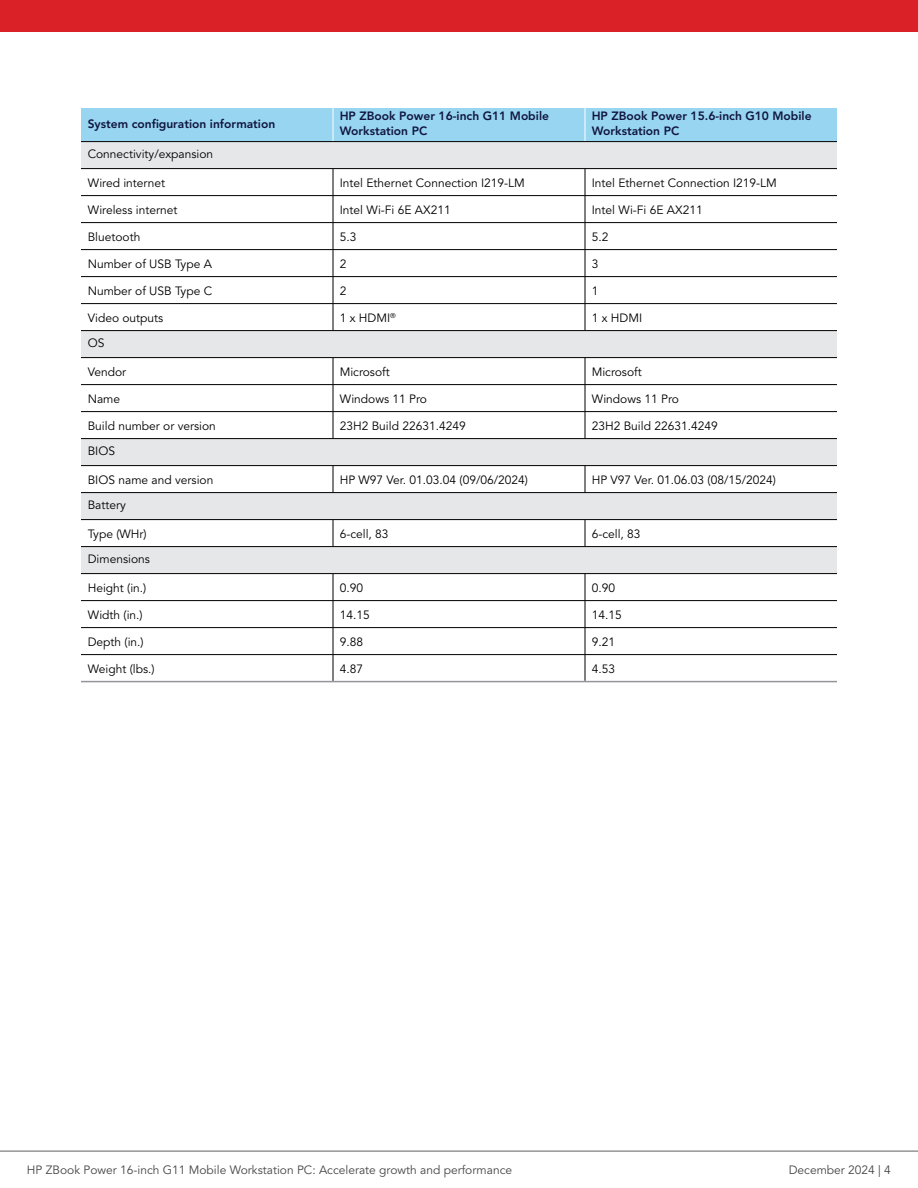
<style>
.page{position:relative;width:918px;height:1188px;background:#fff}
.page>*{position:absolute;margin:0;border:0;box-sizing:border-box;transform-origin:0 0}
.t1{font:12px "Avenir LT Pro";color:#000}
.t2{font:800 12px/14.4px "Avenir LT Pro";color:#10153e}
.t3{font:12px "Avenir LT Pro";color:#464547}
</style>
<div class="page">
<div style="left:81px;top:108px;width:756px;height:33px;background:#98d5f1"></div>
<svg style="left:81px;top:142px;width:756px;height:431px"></svg>
<hr style="left:333px;top:108px;width:1px;height:33px;background:#fff">
<hr style="left:585px;top:108px;width:1px;height:33px;background:#fff">
<hr style="left:81px;top:141px;width:252px;height:1px;background:#000">
<hr style="left:333px;top:141px;width:252px;height:1px;background:#000">
<hr style="left:585px;top:141px;width:252px;height:1px;background:#000">
<hr style="left:81px;top:195px;width:252px;height:1px;background:#000">
<hr style="left:333px;top:195px;width:252px;height:1px;background:#000">
<hr style="left:585px;top:195px;width:252px;height:1px;background:#000">
<hr style="left:81px;top:222px;width:252px;height:1px;background:#000">
<hr style="left:333px;top:222px;width:252px;height:1px;background:#000">
<hr style="left:585px;top:222px;width:252px;height:1px;background:#000">
<hr style="left:81px;top:249px;width:252px;height:1px;background:#000">
<hr style="left:333px;top:249px;width:252px;height:1px;background:#000">
<hr style="left:585px;top:249px;width:252px;height:1px;background:#000">
<hr style="left:81px;top:276px;width:252px;height:1px;background:#000">
<hr style="left:333px;top:276px;width:252px;height:1px;background:#000">
<hr style="left:585px;top:276px;width:252px;height:1px;background:#000">
<hr style="left:81px;top:303px;width:252px;height:1px;background:#000">
<hr style="left:333px;top:303px;width:252px;height:1px;background:#000">
<svg style="left:333px;top:169px;width:1px;height:161px"></svg>
<hr style="left:585px;top:303px;width:252px;height:1px;background:#000">
<svg style="left:585px;top:169px;width:1px;height:161px"></svg>
<hr style="left:81px;top:384px;width:252px;height:1px;background:#000">
<hr style="left:333px;top:384px;width:252px;height:1px;background:#000">
<hr style="left:585px;top:384px;width:252px;height:1px;background:#000">
<hr style="left:81px;top:411px;width:252px;height:1px;background:#000">
<hr style="left:333px;top:411px;width:252px;height:1px;background:#000">
<svg style="left:333px;top:358px;width:1px;height:80px"></svg>
<hr style="left:585px;top:411px;width:252px;height:1px;background:#000">
<svg style="left:585px;top:358px;width:1px;height:80px"></svg>
<svg style="left:333px;top:466px;width:1px;height:26px"></svg>
<svg style="left:585px;top:466px;width:1px;height:26px"></svg>
<svg style="left:333px;top:520px;width:1px;height:26px"></svg>
<svg style="left:585px;top:520px;width:1px;height:26px"></svg>
<hr style="left:81px;top:600px;width:252px;height:1px;background:#000">
<hr style="left:333px;top:600px;width:252px;height:1px;background:#000">
<hr style="left:585px;top:600px;width:252px;height:1px;background:#000">
<hr style="left:81px;top:627px;width:252px;height:1px;background:#000">
<hr style="left:333px;top:627px;width:252px;height:1px;background:#000">
<hr style="left:585px;top:627px;width:252px;height:1px;background:#000">
<hr style="left:81px;top:168px;width:252px;height:1px;background:#000">
<hr style="left:333px;top:168px;width:252px;height:1px;background:#000">
<hr style="left:585px;top:168px;width:252px;height:1px;background:#000">
<hr style="left:81px;top:330px;width:252px;height:1px;background:#000">
<hr style="left:333px;top:330px;width:252px;height:1px;background:#000">
<hr style="left:585px;top:330px;width:252px;height:1px;background:#000">
<hr style="left:81px;top:357px;width:252px;height:1px;background:#000">
<hr style="left:333px;top:357px;width:252px;height:1px;background:#000">
<hr style="left:585px;top:357px;width:252px;height:1px;background:#000">
<hr style="left:81px;top:438px;width:252px;height:1px;background:#000">
<hr style="left:333px;top:438px;width:252px;height:1px;background:#000">
<hr style="left:585px;top:438px;width:252px;height:1px;background:#000">
<hr style="left:81px;top:465px;width:252px;height:1px;background:#000">
<hr style="left:333px;top:465px;width:252px;height:1px;background:#000">
<hr style="left:585px;top:465px;width:252px;height:1px;background:#000">
<hr style="left:81px;top:492px;width:252px;height:1px;background:#000">
<hr style="left:333px;top:492px;width:252px;height:1px;background:#000">
<hr style="left:585px;top:492px;width:252px;height:1px;background:#000">
<hr style="left:81px;top:519px;width:252px;height:1px;background:#000">
<hr style="left:333px;top:519px;width:252px;height:1px;background:#000">
<hr style="left:585px;top:519px;width:252px;height:1px;background:#000">
<hr style="left:81px;top:546px;width:252px;height:1px;background:#000">
<hr style="left:333px;top:546px;width:252px;height:1px;background:#000">
<hr style="left:585px;top:546px;width:252px;height:1px;background:#000">
<hr style="left:81px;top:654px;width:252px;height:1px;background:#000">
<hr style="left:333px;top:654px;width:252px;height:1px;background:#000">
<hr style="left:585px;top:654px;width:252px;height:1px;background:#000">
<svg style="left:585px;top:574px;width:1px;height:107px"></svg>
<hr style="left:81px;top:681px;width:252px;height:1px;background:#939598">
<hr style="left:333px;top:681px;width:252px;height:1px;background:#939598">
<hr style="left:585px;top:681px;width:252px;height:1px;background:#939598">
<hr style="left:81px;top:573px;width:252px;height:1px;background:#000">
<hr style="left:333px;top:573px;width:252px;height:1px;background:#000">
<hr style="left:585px;top:573px;width:252px;height:1px;background:#000">
<svg style="left:333px;top:574px;width:1px;height:107px"></svg>
<hr style="left:0;top:1151px;width:918px;height:1px;background:#616264">
<div style="left:0;top:0;width:918px;height:32px;background:#da2128"></div>
<p class="t2" style="left:88px;top:116px;width:189px">System configuration information</p>
<p class="t2" style="left:340px;top:109px;width:211px">HP ZBook Power 16-inch G11 Mobile<br>Workstation PC</p>
<p class="t2" style="left:592px;top:109px;width:221px">HP ZBook Power 15.6-inch G10 Mobile<br>Workstation PC</p>
<p class="t1" style="left:88px;top:147px;width:127px">Connectivity/expansion</p>
<p class="t1" style="left:88px;top:175px;width:79px">Wired internet</p>
<p class="t1" style="left:340px;top:175px;width:187px">Intel Ethernet Connection I219-LM</p>
<p class="t1" style="left:592px;top:175px;width:187px">Intel Ethernet Connection I219-LM</p>
<p class="t1" style="left:88px;top:202px;width:91px">Wireless internet</p>
<p class="t1" style="left:340px;top:202px;width:113px">Intel Wi-Fi 6E AX211</p>
<p class="t1" style="left:592px;top:202px;width:113px">Intel Wi-Fi 6E AX211</p>
<p class="t1" style="left:88px;top:229px;width:54px">Bluetooth</p>
<p class="t1" style="left:340px;top:229px;width:18px">5.3</p>
<p class="t1" style="left:592px;top:229px;width:18px">5.2</p>
<p class="t1" style="left:88px;top:256px;width:126px">Number of USB Type A</p>
<p class="t1" style="left:340px;top:256px;width:8px">2</p>
<p class="t1" style="left:592px;top:256px;width:8px">3</p>
<p class="t1" style="left:88px;top:283px;width:126px">Number of USB Type C</p>
<p class="t1" style="left:340px;top:283px;width:8px">2</p>
<p class="t1" style="left:592px;top:283px;width:8px">1</p>
<p class="t1" style="left:88px;top:310px;width:77px">Video outputs</p>
<p class="t1" style="left:340px;top:310px;width:58px">1 x HDMI<sup>®</sup></p>
<p class="t1" style="left:592px;top:310px;width:52px">1 x HDMI</p>
<p class="t1" style="left:88px;top:336px;width:18px">OS</p>
<p class="t1" style="left:88px;top:364px;width:40px">Vendor</p>
<p class="t1" style="left:340px;top:364px;width:51px">Microsoft</p>
<p class="t1" style="left:592px;top:364px;width:51px">Microsoft</p>
<p class="t1" style="left:88px;top:391px;width:34px">Name</p>
<p class="t1" style="left:340px;top:391px;width:89px">Windows 11 Pro</p>
<p class="t1" style="left:592px;top:391px;width:89px">Windows 11 Pro</p>
<p class="t1" style="left:88px;top:418px;width:130px">Build number or version</p>
<p class="t1" style="left:340px;top:418px;width:128px">23H2 Build 22631.4249</p>
<p class="t1" style="left:592px;top:418px;width:128px">23H2 Build 22631.4249</p>
<p class="t1" style="left:88px;top:444px;width:29px">BIOS</p>
<p class="t1" style="left:88px;top:472px;width:127px">BIOS name and version</p>
<p class="t1" style="left:340px;top:472px;width:190px">HP W97 Ver. 01.03.04 (09/06/2024)</p>
<p class="t1" style="left:592px;top:472px;width:186px">HP V97 Ver. 01.06.03 (08/15/2024)</p>
<p class="t1" style="left:88px;top:498px;width:40px">Battery</p>
<p class="t1" style="left:88px;top:526px;width:60px">Type (WHr)</p>
<p class="t1" style="left:340px;top:526px;width:50px">6-cell, 83</p>
<p class="t1" style="left:592px;top:526px;width:50px">6-cell, 83</p>
<p class="t1" style="left:88px;top:552px;width:64px">Dimensions</p>
<p class="t1" style="left:88px;top:580px;width:60px">Height (in.)</p>
<p class="t1" style="left:340px;top:580px;width:25px">0.90</p>
<p class="t1" style="left:592px;top:580px;width:25px">0.90</p>
<p class="t1" style="left:88px;top:607px;width:56px">Width (in.)</p>
<p class="t1" style="left:340px;top:607px;width:32px">14.15</p>
<p class="t1" style="left:592px;top:607px;width:32px">14.15</p>
<p class="t1" style="left:88px;top:634px;width:58px">Depth (in.)</p>
<p class="t1" style="left:340px;top:634px;width:25px">9.88</p>
<p class="t1" style="left:592px;top:634px;width:25px">9.21</p>
<p class="t1" style="left:88px;top:661px;width:68px">Weight (lbs.)</p>
<p class="t1" style="left:340px;top:661px;width:25px">4.87</p>
<p class="t1" style="left:592px;top:661px;width:25px">4.53</p>
<p class="t3" style="left:27px;top:1163px;width:487px">HP ZBook Power 16-inch G11 Mobile Workstation PC: Accelerate growth and performance</p>
<p class="t3" style="left:789px;top:1163px;width:104px">December 2024 | 4</p>
</div>
